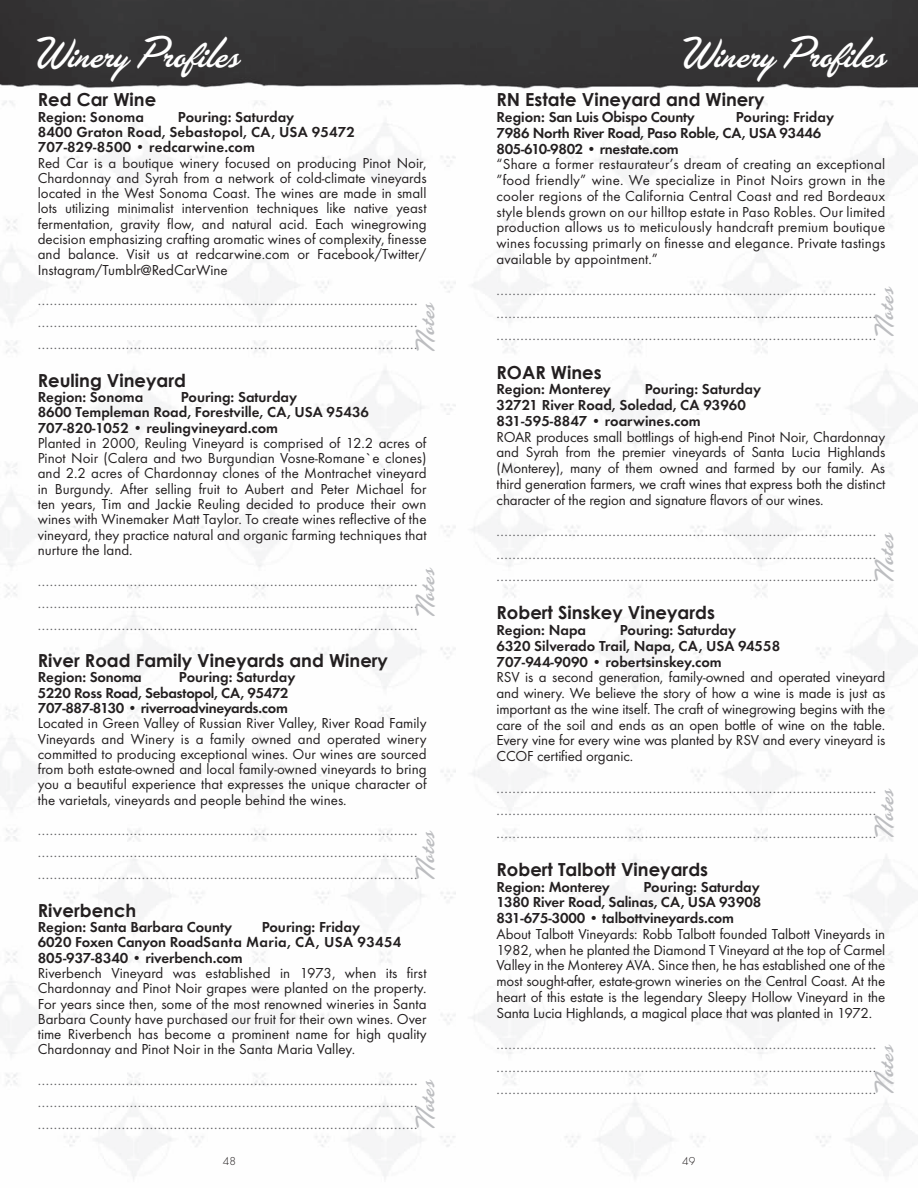
<style>
.page{position:relative;width:918px;height:1188px;background:#fff}
.page>*{position:absolute;margin:0;border:0;box-sizing:border-box;transform-origin:0 0}
.t1{font:45px "Las Vegas OT Fabulous";color:#fff}
.t2{font:27.45px "Las Vegas Fabulous";color:#bcbdc0}
.t3{font:700 18px "Century Gothic";color:#231f20}
.t4{font:15px/15.3px "Futura T";color:#231f20;text-align:justify}
.t5{font:15px/22px "Futura T";color:#636366;text-align:justify}
.t6{font:600 15px/15.3px "Futura T";color:#231f20}
.t7{font:600 15px/15.3px "Futura T";letter-spacing:-.02em;color:#231f20}
.t8{font:300 12px "Futura T";color:#231f20}
</style>
<div class="page">
<div style="left:476px;top:0;width:442px;height:89px;background:#353435"></div>
<div style="left:0;top:0;width:476px;height:88px;background:#353435"></div>
<h1 class="t1" style="left:36px;top:28px;width:202px">Winery Profiles</h1>
<p class="t3" style="left:38px;top:88px;width:120px">Red Car Wine</p>
<p class="t6" style="left:38px;top:109px;width:108px">Region: Sonoma</p>
<p class="t6" style="left:38px;top:109px;width:319px;text-indent:140px">Pouring: Saturday<br>8400 Graton Road, Sebastopol, CA, USA 95472<br>707-829-8500 • redcarwine.com</p>
<p class="t4" style="left:38px;top:155px;width:390px">Red Car is a boutique winery focused on producing Pinot Noir, Chardonnay and Syrah from a network of cold-climate vineyards located in the West Sonoma Coast. The wines are made in small lots utilizing minimalist intervention techniques like native yeast fermentation, gravity flow, and natural acid. Each winegrowing decision emphasizing crafting aromatic wines of complexity, finesse and balance. Visit us at redcarwine.com or Facebook/Twitter/ Instagram/Tumblr@RedCarWine</p>
<p class="t5" style="left:38px;top:289px;width:381px">............................................................................................... ............................................................................................... ...............................................................................................</p>
<p class="t3" style="left:38px;top:369px;width:150px">Reuling Vineyard</p>
<p class="t6" style="left:38px;top:389px;width:107px">Region: Sonoma</p>
<h2 class="t2" style="left:411px;top:352px;width:51px;rotate:-90deg">Notes</h2>
<p class="t6" style="left:38px;top:389px;width:333px;text-indent:143px">Pouring: Saturday<br>8600 Templeman Road, Forestville, CA, USA 95436<br>707-820-1052 • reulingvineyard.com</p>
<p class="t4" style="left:38px;top:435px;width:390px">Planted in 2000, Reuling Vineyard is comprised of 12.2 acres of Pinot Noir (Calera and two Burgundian Vosne-Romane`e clones) and 2.2 acres of Chardonnay clones of the Montrachet vineyard in Burgundy. After selling fruit to Aubert and Peter Michael for ten years, Tim and Jackie Reuling decided to produce their own wines with Winemaker Matt Taylor. To create wines reflective of the vineyard, they practice natural and organic farming techniques that nurture the land.</p>
<p class="t5" style="left:38px;top:569px;width:381px">............................................................................................... ............................................................................................... ...............................................................................................</p>
<p class="t3" style="left:38px;top:649px;width:352px">River Road Family Vineyards and Winery</p>
<p class="t6" style="left:38px;top:669px;width:105px">Region: Sonoma</p>
<h2 class="t2" style="left:411px;top:617px;width:51px;rotate:-90deg">Notes</h2>
<p class="t7" style="left:38px;top:669px;width:259px;text-indent:141px">Pouring: Saturday<br>5220 Ross Road, Sebastopol, CA, 95472<br>707-887-8130 • riverroadvineyards.com</p>
<p class="t4" style="left:38px;top:715px;width:390px">Located in Green Valley of Russian River Valley, River Road Family Vineyards and Winery is a family owned and operated winery committed to producing exceptional wines. Our wines are sourced from both estate-owned and local family-owned vineyards to bring you a beautiful experience that expresses the unique character of the varietals, vineyards and people behind the wines.</p>
<p class="t5" style="left:38px;top:819px;width:381px">............................................................................................... ............................................................................................... ...............................................................................................</p>
<p class="t3" style="left:38px;top:899px;width:100px">Riverbench</p>
<p class="t6" style="left:38px;top:919px;width:196px">Region: Santa Barbara County</p>
<h2 class="t2" style="left:411px;top:880px;width:51px;rotate:-90deg">Notes</h2>
<p class="t6" style="left:38px;top:919px;width:365px;text-indent:224px">Pouring: Friday<br>6020 Foxen Canyon RoadSanta Maria, CA, USA 93454<br>805-937-8340 • riverbench.com</p>
<p class="t4" style="left:38px;top:965px;width:390px">Riverbench Vineyard was established in 1973, when its first Chardonnay and Pinot Noir grapes were planted on the property.<br>For years since then, some of the most renowned wineries in Santa Barbara County have purchased our fruit for their own wines. Over time Riverbench has become a prominent name for high quality Chardonnay and Pinot Noir in the Santa Maria Valley.</p>
<p class="t5" style="left:38px;top:1069px;width:381px">............................................................................................... ............................................................................................... ...............................................................................................</p>
<h2 class="t2" style="left:411px;top:1129px;width:51px;rotate:-90deg">Notes</h2>
<p class="t8" style="left:223px;top:1154px;width:15px">48</p>
<h1 class="t1" style="left:683px;top:28px;width:202px">Winery Profiles</h1>
<p class="t3" style="left:496px;top:88px;width:270px">RN Estate Vineyard and Winery</p>
<p class="t7" style="left:496px;top:109px;width:200px">Region: San Luis Obispo County</p>
<p class="t7" style="left:496px;top:109px;width:339px;line-height:15.8px;text-indent:239px">Pouring: Friday<br>7986 North River Road, Paso Roble, CA, USA 93446<br>805-610-9802 • rnestate.com</p>
<p class="t4" style="left:496px;top:156px;width:390px;line-height:15.8px">“Share a former restaurateur’s dream of creating an exceptional ”food friendly” wine. We specialize in Pinot Noirs grown in the cooler regions of the California Central Coast and red Bordeaux style blends grown on our hilltop estate in Paso Robles. Our limited production allows us to meticulously handcraft premium boutique wines focussing primarly on finesse and elegance. Private tastings available by appointment.”</p>
<p class="t5" style="left:496px;top:279px;width:381px;line-height:22.5px">............................................................................................... ............................................................................................... ...............................................................................................</p>
<p class="t3" style="left:496px;top:361px;width:107px">ROAR Wines</p>
<p class="t6" style="left:496px;top:381px;width:116px">Region: Monterey</p>
<h2 class="t2" style="left:870px;top:337px;width:51px;rotate:-90deg">Notes</h2>
<p class="t6" style="left:496px;top:381px;width:266px;line-height:15.8px;text-indent:148px">Pouring: Saturday<br>32721 River Road, Soledad, CA 93960<br>831-595-8847 • roarwines.com</p>
<p class="t4" style="left:496px;top:429px;width:390px;line-height:15.8px">ROAR produces small bottlings of high-end Pinot Noir, Chardonnay and Syrah from the premier vineyards of Santa Lucia Highlands (Monterey), many of them owned and farmed by our family. As third generation farmers, we craft wines that express both the distinct character of the region and signature flavors of our wines.</p>
<p class="t5" style="left:496px;top:520px;width:381px;line-height:22.5px">............................................................................................... ............................................................................................... ...............................................................................................</p>
<p class="t3" style="left:496px;top:601px;width:220px">Robert Sinskey Vineyards</p>
<p class="t6" style="left:496px;top:622px;width:91px">Region: Napa</p>
<h2 class="t2" style="left:870px;top:582px;width:51px;rotate:-90deg">Notes</h2>
<p class="t6" style="left:496px;top:622px;width:285px;line-height:15.8px;text-indent:123px">Pouring: Saturday<br>6320 Silverado Trail, Napa, CA, USA 94558<br>707-944-9090 • robertsinskey.com</p>
<p class="t4" style="left:496px;top:669px;width:390px;line-height:15.8px">RSV is a second generation, family-owned and operated vineyard and winery. We believe the story of how a wine is made is just as important as the wine itself. The craft of winegrowing begins with the care of the soil and ends as an open bottle of wine on the table.<br>Every vine for every wine was planted by RSV and every vineyard is CCOF certified organic.</p>
<p class="t5" style="left:496px;top:776px;width:381px;line-height:22.5px">............................................................................................... ............................................................................................... ...............................................................................................</p>
<p class="t3" style="left:496px;top:858px;width:213px">Robert Talbott Vineyards</p>
<p class="t6" style="left:496px;top:879px;width:115px">Region: Monterey</p>
<h2 class="t2" style="left:870px;top:838px;width:51px;rotate:-90deg">Notes</h2>
<p class="t6" style="left:496px;top:878px;width:266px;line-height:15.8px;text-align:justify;text-indent:147px">Pouring: Saturday 1380 River Road, Salinas, CA, USA 93908<br>831-675-3000 • talbottvineyards.com</p>
<p class="t4" style="left:496px;top:926px;width:390px;line-height:15.8px">About Talbott Vineyards: Robb Talbott founded Talbott Vineyards in 1982, when he planted the Diamond T Vineyard at the top of Carmel Valley in the Monterey AVA. Since then, he has established one of the most sought-after, estate-grown wineries on the Central Coast. At the heart of this estate is the legendary Sleepy Hollow Vineyard in the Santa Lucia Highlands, a magical place that was planted in 1972.</p>
<p class="t5" style="left:496px;top:1033px;width:381px;line-height:22.5px">............................................................................................... ............................................................................................... ...............................................................................................</p>
<h2 class="t2" style="left:870px;top:1094px;width:51px;rotate:-90deg">Notes</h2>
<p class="t8" style="left:682px;top:1154px;width:15px">49</p>
</div>
